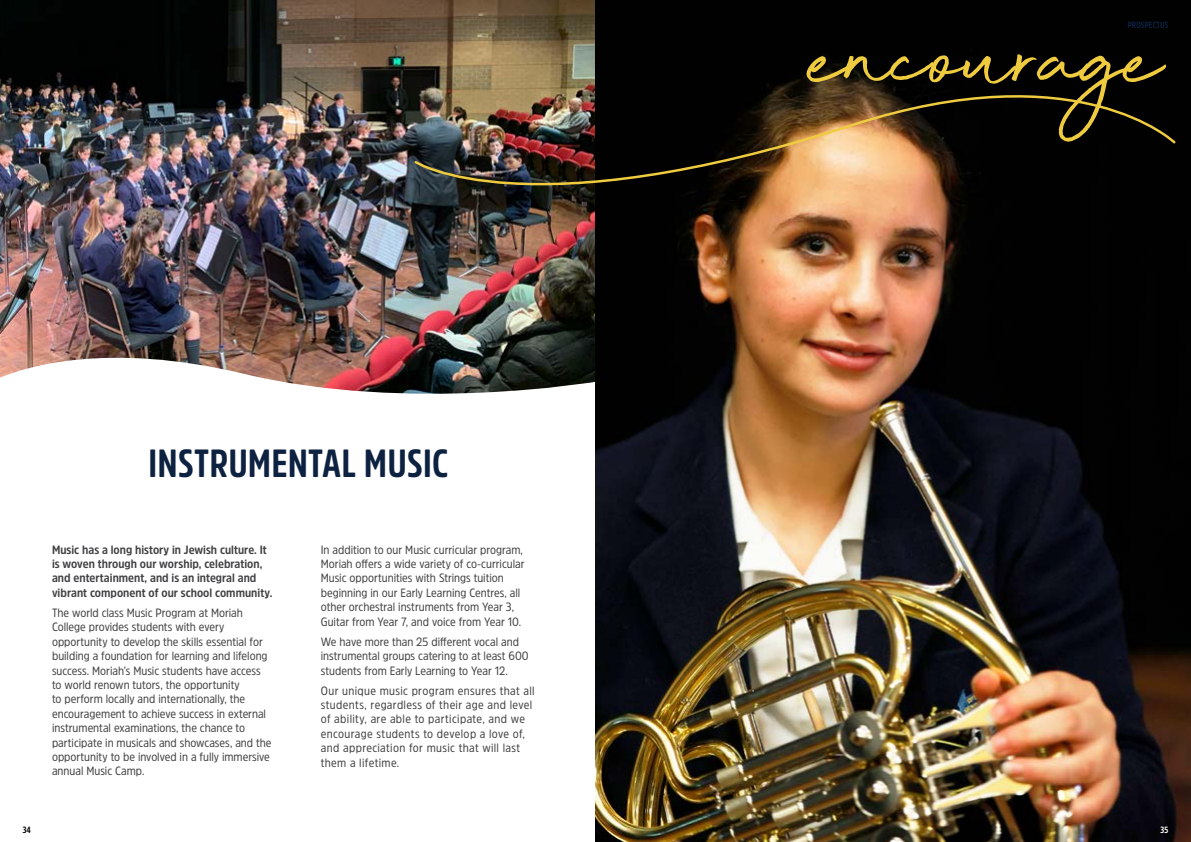
<style>
.page{position:relative;width:1191px;height:842px;background:#fff}
.page>*{position:absolute;margin:0;border:0;box-sizing:border-box;transform-origin:0 0}
.t1{font:131px "Beyond Infinity";color:#efcb3f}
.t2{font:700 39px "Amsi Pro Cond";letter-spacing:.015em;color:#0d2140}
.t3{font:12px/14.4px "Amsi Pro Narw";color:#414042}
.t4{font:12px/14.4px "Amsi Pro Narw";letter-spacing:.03em;color:#414042}
.t5{font:700 12px/14.4px "Amsi Pro Narw";color:#414042}
.t6{font:700 9px "Amsi Pro Cond";letter-spacing:.01em;color:#0d2140}
.t7{font:700 9px "Amsi Pro Cond";color:#000}
.t8{font:700 9px "Amsi Pro Cond";color:#fff}
</style>
<div class="page">
<img style="left:0;top:0;width:595px;height:394px">
<img style="left:595px;top:0;width:596px;height:842px">
<img style="left:413px;top:52px;width:763px;height:182px">
<p class="t6" style="left:1127px;top:19px;width:42px">PROSPECTUS</p>
<h2 class="t2" style="left:149px;top:437px;width:301px">INSTRUMENTAL MUSIC</h2>
<p class="t5" style="left:52px;top:542px;width:222px">Music has a long history in Jewish culture. It is woven through our worship, celebration, and entertainment, and is an integral and vibrant component of our school community.</p>
<p class="t3" style="left:52px;top:605px;width:221px">The world class Music Program at Moriah College provides students with every opportunity to develop the skills essential for building a foundation for learning and lifelong success. Moriah’s Music students have access to world renown tutors, the opportunity<br>to perform locally and internationally, the encouragement to achieve success in external instrumental examinations, the chance to participate in musicals and showcases, and the opportunity to be involved in a fully immersive annual Music Camp.</p>
<p class="t3" style="left:321px;top:542px;width:205px">In addition to our Music curricular program, Moriah offers a wide variety of co-curricular Music opportunities with Strings tuition beginning in our Early Learning Centres, all other orchestral instruments from Year 3, Guitar from Year 7, and voice from Year 10.</p>
<p class="t3" style="left:321px;top:634px;width:209px">We have more than 25 different vocal and instrumental groups catering to at least 600 students from Early Learning to Year 12.</p>
<p class="t4" style="left:321px;top:683px;width:215px">Our unique music program ensures that all students, regardless of their age and level of ability, are able to participate, and we encourage students to develop a love of, and appreciation for music that will last them a lifetime.</p>
<h1 class="t1" style="left:809px;top:-10px;width:354px">encourage</h1>
<p class="t7" style="left:23px;top:824px;width:10px">34</p>
<p class="t8" style="left:1160px;top:824px;width:9px">35</p>
</div>
